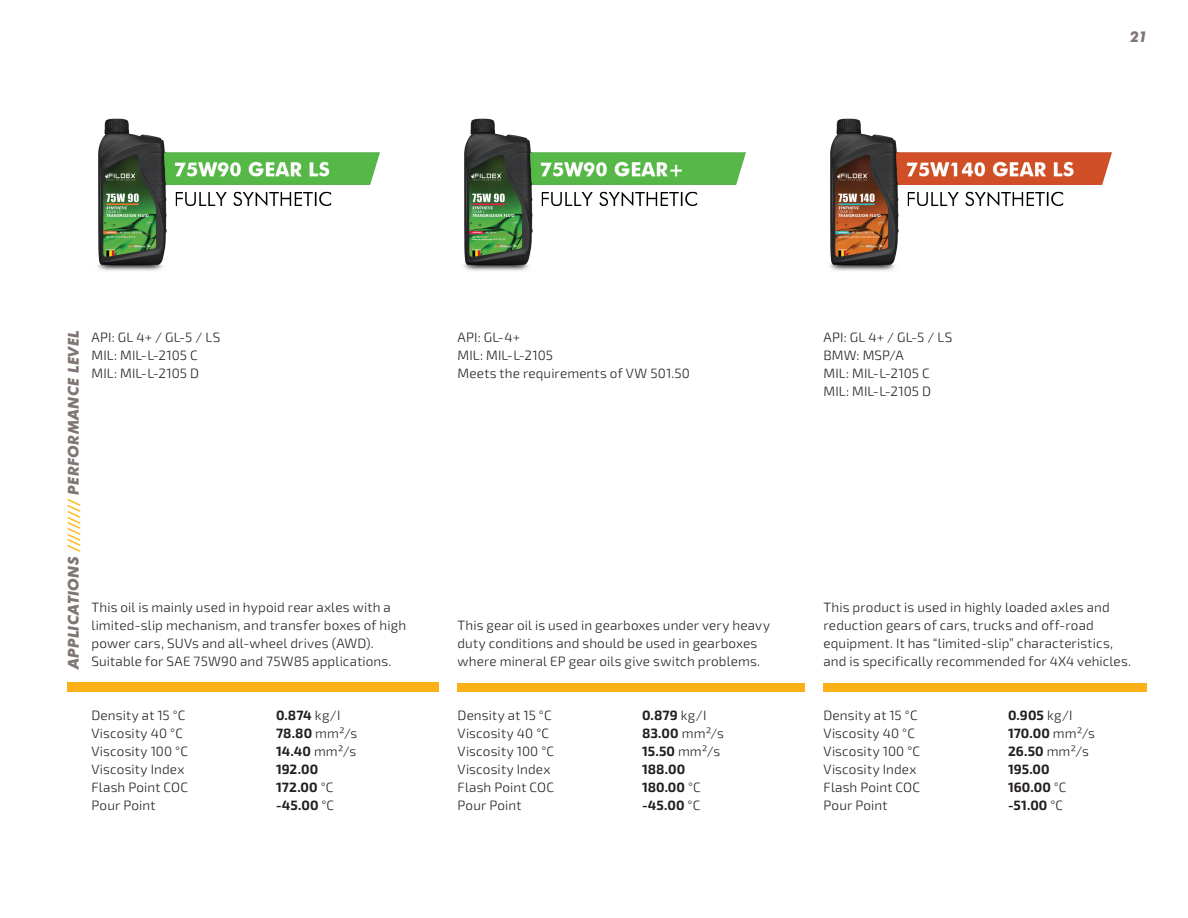
<style>
.page{position:relative;width:1188px;height:918px;background:#fff}
.page>*{position:absolute;margin:0;border:0;box-sizing:border-box;transform-origin:0 0}
.t1{font:italic 700 15px "Futura BT";letter-spacing:.01em;color:#7f7674}
.t2{font:300 13.5px/18px "Exo 2";letter-spacing:.01em;color:#231f20}
.t3{font:700 13.5px "Exo 2";letter-spacing:.01em;color:#231f20}
.s1{color:#fcba13}
.s2{font-weight:300}
</style>
<div class="page">
<img style="left:463px;top:118px;width:283px;height:153px">
<img style="left:829px;top:118px;width:283px;height:153px">
<img style="left:97px;top:118px;width:283px;height:153px">
<div style="left:68px;top:683px;width:372px;height:9px;background:#fbb017"></div>
<div style="left:458px;top:683px;width:348px;height:9px;background:#fbb017"></div>
<div style="left:824px;top:683px;width:324px;height:9px;background:#fbb017"></div>
<p class="t1" style="left:1130px;top:28px;width:19px">21</p>
<p class="t1" style="left:64px;top:669px;width:341px;rotate:-90deg">APPLICATIONS <span class="s1">/////////</span> PERFORMANCE LEVEL</p>
<p class="t2" style="left:92px;top:329px;width:130px">API: GL 4+ / GL-5 / LS<br>MIL: MIL-L-2105 C<br>MIL: MIL-L-2105 D</p>
<p class="t2" style="left:458px;top:329px;width:234px">API: GL-4+<br>MIL: MIL-L-2105<br>Meets the requirements of VW 501.50</p>
<p class="t2" style="left:824px;top:329px;width:130px">API: GL 4+ / GL-5 / LS<br>BMW: MSP/A<br>MIL: MIL-L-2105 C<br>MIL: MIL-L-2105 D</p>
<p class="t2" style="left:92px;top:599px;width:316px">This oil is mainly used in hypoid rear axles with a limited-slip mechanism, and transfer boxes of high power cars, SUVs and all-wheel drives (AWD).<br>Suitable for SAE 75W90 and 75W85 applications.</p>
<p class="t2" style="left:458px;top:617px;width:314px">This gear oil is used in gearboxes under very heavy duty conditions and should be used in gearboxes where mineral EP gear oils give switch problems.</p>
<p class="t2" style="left:824px;top:599px;width:309px">This product is used in highly loaded axles and reduction gears of cars, trucks and off-road equipment. It has “limited-slip” characteristics, and is specifically recommended for 4X4 vehicles.</p>
<p class="t2" style="left:92px;top:707px;width:96px">Density at 15 °C</p>
<p class="t3" style="left:276px;top:707px;width:66px">0.874 <span class="s2">kg/I</span></p>
<p class="t2" style="left:92px;top:725px;width:93px">Viscosity 40 °C</p>
<p class="t3" style="left:276px;top:725px;width:83px">78.80 <span class="s2">mm²/s</span></p>
<p class="t2" style="left:92px;top:743px;width:98px">Viscosity 100 °C</p>
<p class="t3" style="left:276px;top:743px;width:82px">14.40 <span class="s2">mm²/s</span></p>
<p class="t2" style="left:92px;top:761px;width:95px">Viscosity Index</p>
<p class="t3" style="left:276px;top:761px;width:44px">192.00</p>
<p class="t2" style="left:92px;top:779px;width:98px">Flash Point COC</p>
<p class="t3" style="left:276px;top:779px;width:59px">172.00 <span class="s2">°C</span></p>
<p class="t2" style="left:92px;top:797px;width:65px">Pour Point</p>
<p class="t3" style="left:276px;top:797px;width:60px">-45.00 <span class="s2">°C</span></p>
<p class="t2" style="left:458px;top:707px;width:96px">Density at 15 °C</p>
<p class="t3" style="left:642px;top:707px;width:66px">0.879 <span class="s2">kg/I</span></p>
<p class="t2" style="left:458px;top:725px;width:93px">Viscosity 40 °C</p>
<p class="t3" style="left:642px;top:725px;width:83px">83.00 <span class="s2">mm²/s</span></p>
<p class="t2" style="left:458px;top:743px;width:98px">Viscosity 100 °C</p>
<p class="t3" style="left:642px;top:743px;width:80px">15.50 <span class="s2">mm²/s</span></p>
<p class="t2" style="left:458px;top:760px;width:95px">Viscosity Index</p>
<p class="t3" style="left:642px;top:761px;width:45px">188.00</p>
<p class="t2" style="left:458px;top:778px;width:98px">Flash Point COC</p>
<p class="t3" style="left:642px;top:779px;width:60px">180.00 <span class="s2">°C</span></p>
<p class="t2" style="left:458px;top:796px;width:65px">Pour Point</p>
<p class="t3" style="left:642px;top:797px;width:60px">-45.00 <span class="s2">°C</span></p>
<p class="t2" style="left:824px;top:707px;width:96px">Density at 15 °C</p>
<p class="t3" style="left:1008px;top:707px;width:66px">0.905 <span class="s2">kg/I</span></p>
<p class="t2" style="left:824px;top:725px;width:93px">Viscosity 40 °C</p>
<p class="t3" style="left:1008px;top:725px;width:89px">170.00 <span class="s2">mm²/s</span></p>
<p class="t2" style="left:824px;top:743px;width:98px">Viscosity 100 °C</p>
<p class="t3" style="left:1008px;top:743px;width:82px">26.50 <span class="s2">mm²/s</span></p>
<p class="t2" style="left:824px;top:761px;width:95px">Viscosity Index</p>
<p class="t3" style="left:1008px;top:761px;width:43px">195.00</p>
<p class="t2" style="left:824px;top:779px;width:98px">Flash Point COC</p>
<p class="t3" style="left:1008px;top:779px;width:60px">160.00 <span class="s2">°C</span></p>
<p class="t2" style="left:824px;top:797px;width:65px">Pour Point</p>
<p class="t3" style="left:1008px;top:797px;width:57px">-51.00 <span class="s2">°C</span></p>
</div>
